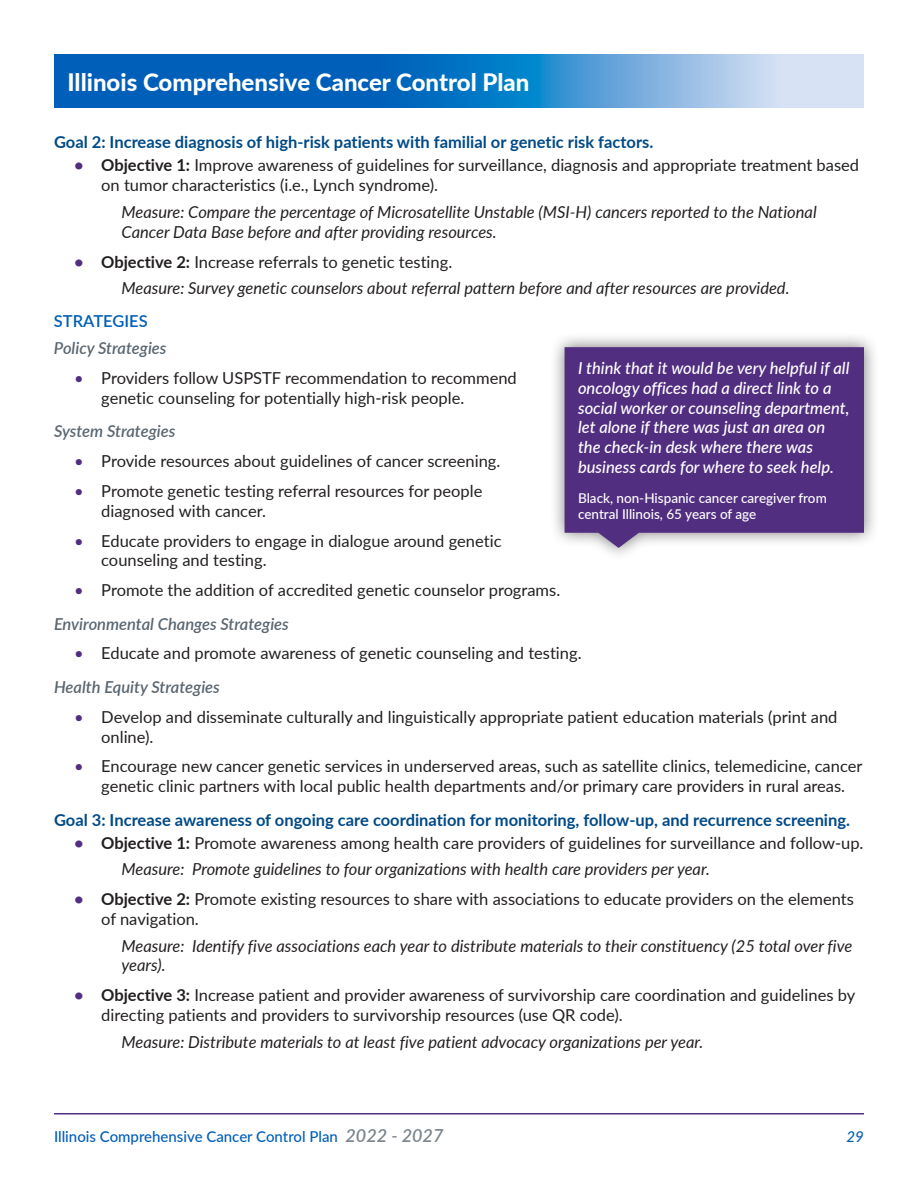
<style>
.page{position:relative;width:918px;height:1188px;background:#fff}
.page>*{position:absolute;margin:0;border:0;box-sizing:border-box;transform-origin:0 0}
.t1{font:800 24px "Lato";color:#fff}
.t2{font:16.5px/19.8px "Lato";color:#231f20}
.Measure{font:italic 16.5px/19.8px "Lato";color:#231f20}
.t3{font:italic 500 16.5px/19.8px "Lato";color:#fff}
.t4{font:700 16.5px "Lato";color:#004a87}
.t5{font:italic 600 16.5px "Lato";color:#5a6670}
.t6{font:600 16.5px "Lato";color:#005fb9}
.t7{font:500 15px "Lato";color:#005fb9}
.t8{font:italic 500 15px "Lato";color:#005fb9}
.t9{font:500 13.5px/16.2px "Lato";color:#fff}
.s1{font-weight:700;color:#522e81}
.s2{font-weight:700}
.s3{color:#522e81}
.s4{font-weight:600;font-style:italic;font-size:18px;color:#7c858c}
</style>
<div class="page">
<svg style="left:54px;top:54px;width:810px;height:54px;background:#3b89cc"></svg>
<hr style="left:54px;top:1113px;width:810px;height:1px;background:#522e81">
<div style="left:549px;top:332px;width:330px;height:229px;background:#231f20;opacity:.6"></div>
<svg style="left:565px;top:347px;width:299px;height:201px;background:#5c3b88"></svg>
<h1 class="t1" style="left:68px;top:64px;width:464px">Illinois Comprehensive Cancer Control Plan</h1>
<h4 class="t4" style="left:54px;top:130px;width:601px">Goal 2: Increase diagnosis of high-risk patients with familial or genetic risk factors.</h4>
<p class="t2" style="left:101px;top:155px;width:759px;text-indent:-27px"><span class="s1">•</span> <span class="s2">Objective 1:</span> Improve awareness of guidelines for surveillance, diagnosis and appropriate treatment based on tumor characteristics (i.e., Lynch syndrome).</p>
<p class="Measure" style="left:122px;top:201px;width:697px">Measure: Compare the percentage of Microsatellite Unstable (MSI-H) cancers reported to the National<br>Cancer Data Base before and after providing resources.</p>
<p class="t2" style="left:74px;top:251px;width:378px"><span class="s1">•</span> <span class="s2">Objective 2:</span> Increase referrals to genetic testing.</p>
<p class="Measure" style="left:122px;top:278px;width:670px">Measure: Survey genetic counselors about referral pattern before and after resources are provided.</p>
<h5 class="t6" style="left:54px;top:309px;width:95px">STRATEGIES</h5>
<h6 class="t5" style="left:54px;top:336px;width:114px">Policy Strategies</h6>
<p class="t2" style="left:101px;top:367px;width:417px;text-indent:-27px"><span class="s3">•</span> Providers follow USPSTF recommendation to recommend genetic counseling for potentially high-risk people.</p>
<h6 class="t5" style="left:54px;top:419px;width:123px">System Strategies</h6>
<p class="t2" style="left:74px;top:450px;width:426px"><span class="s3">•</span> Provide resources about guidelines of cancer screening.</p>
<p class="t2" style="left:101px;top:480px;width:383px;text-indent:-27px"><span class="s3">•</span> Promote genetic testing referral resources for people diagnosed with cancer.</p>
<p class="t2" style="left:101px;top:530px;width:402px;text-indent:-27px"><span class="s3">•</span> Educate providers to engage in dialogue around genetic counseling and testing.</p>
<p class="t2" style="left:74px;top:580px;width:486px"><span class="s3">•</span> Promote the addition of accredited genetic counselor programs.</p>
<h6 class="t5" style="left:54px;top:612px;width:236px">Environmental Changes Strategies</h6>
<p class="t2" style="left:74px;top:643px;width:507px"><span class="s3">•</span> Educate and promote awareness of genetic counseling and testing.</p>
<h6 class="t5" style="left:54px;top:675px;width:167px">Health Equity Strategies</h6>
<p class="t2" style="left:101px;top:706px;width:738px;text-indent:-27px"><span class="s3">•</span> Develop and disseminate culturally and linguistically appropriate patient education materials (print and online).</p>
<p class="t2" style="left:74px;top:756px;width:790px;text-align:center"><span class="s3">•</span> Encourage new cancer genetic services in underserved areas, such as satellite clinics, telemedicine, cancer genetic clinic partners with local public health departments and/or primary care providers in rural areas.</p>
<h4 class="t4" style="left:54px;top:807px;width:798px">Goal 3: Increase awareness of ongoing care coordination for monitoring, follow-up, and recurrence screening.</h4>
<p class="t2" style="left:74px;top:832px;width:789px"><span class="s1">•</span> <span class="s2">Objective 1:</span> Promote awareness among health care providers of guidelines for surveillance and follow-up.</p>
<p class="Measure" style="left:122px;top:859px;width:590px">Measure: Promote guidelines to four organizations with health care providers per year.</p>
<p class="t2" style="left:101px;top:889px;width:754px;text-indent:-27px"><span class="s1">•</span> <span class="s2">Objective 2:</span> Promote existing resources to share with associations to educate providers on the elements of navigation.</p>
<p class="Measure" style="left:122px;top:935px;width:732px">Measure: Identify five associations each year to distribute materials to their constituency (25 total over five years).</p>
<p class="t2" style="left:101px;top:985px;width:756px;text-indent:-27px"><span class="s1">•</span> <span class="s2">Objective 3:</span> Increase patient and provider awareness of survivorship care coordination and guidelines by directing patients and providers to survivorship resources (use QR code).</p>
<p class="Measure" style="left:122px;top:1031px;width:583px">Measure: Distribute materials to at least five patient advocacy organizations per year.</p>
<p class="t3" style="left:578px;top:357px;width:273px">I think that it would be very helpful if all oncology offices had a direct link to a social worker or counseling department, let alone if there was just an area on the check-in desk where there was business cards for where to seek help.</p>
<p class="t9" style="left:578px;top:489px;width:250px">Black, non-Hispanic cancer caregiver from central Illinois, 65 years of age</p>
<p class="t7" style="left:54px;top:1125px;width:391px">Illinois Comprehensive Cancer Control Plan <span class="s4">2022 - 2027</span></p>
<p class="t8" style="left:847px;top:1125px;width:19px">29</p>
</div>
